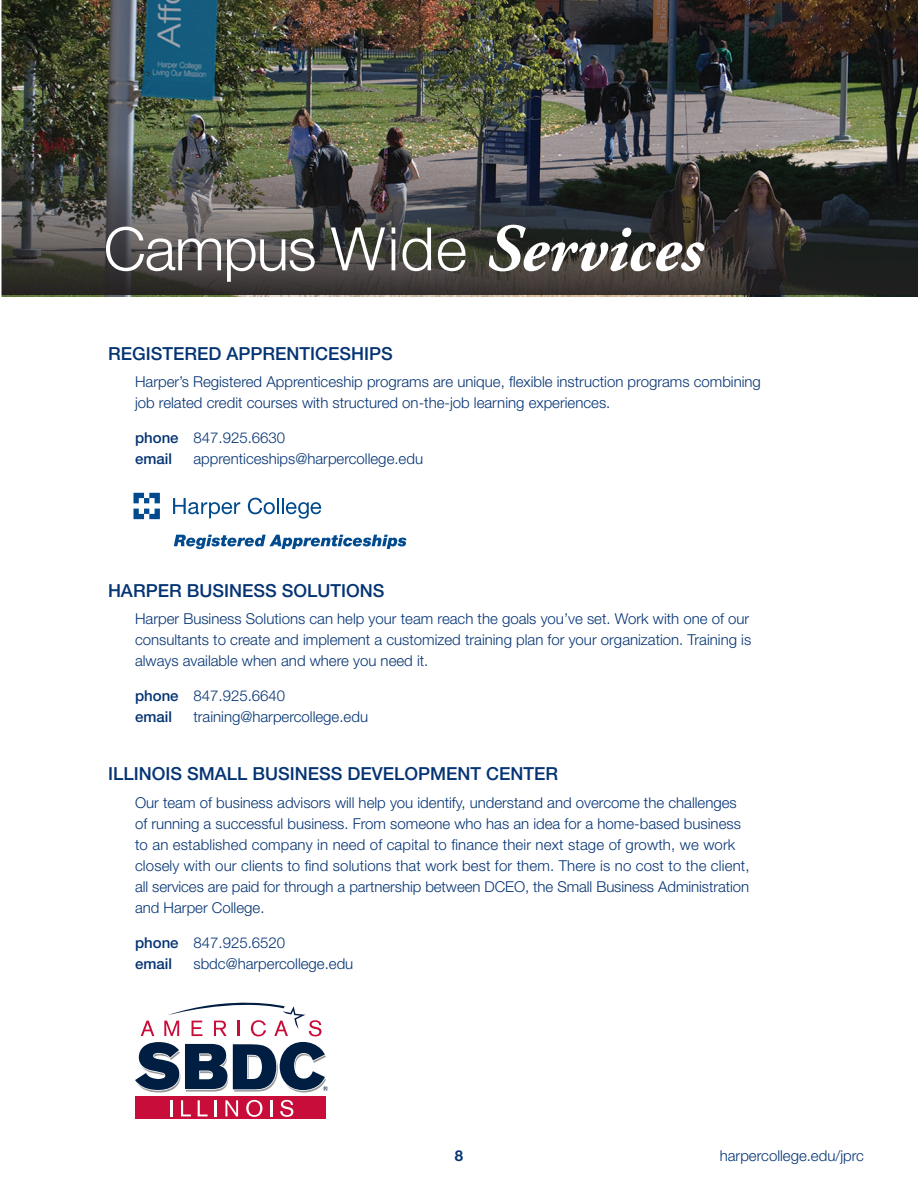
<style>
.page{position:relative;width:918px;height:1188px;background:#fff}
.page>*{position:absolute;margin:0;border:0;box-sizing:border-box;transform-origin:0 0}
.t1{font:300 60px "Helvetica Neue LT Std";letter-spacing:-.02em;color:#fff}
.heading{font:500 18px "Helvetica Neue LT Std";color:#053474}
.body_copy{font:300 15px/21px "Helvetica Neue LT Std";color:#053474}
.body_copy-2{font:700 15px "Helvetica Neue LT Std";color:#053474}
.s1{font-family:"Adobe Garamond Pro";font-weight:700;font-style:italic;font-size:67.5px}
.s2{font-weight:500}
</style>
<div class="page">
<img style="left:2px;top:0;width:916px;height:297px">
<img style="left:2px;top:87px;width:916px;height:208px">
<svg style="left:141px;top:1021px;width:13px;height:15px"></svg>
<svg style="left:164px;top:1003px;width:158px;height:33px"></svg>
<div style="left:135px;top:1096px;width:190px;height:23px;background:#c80d3a"></div>
<svg style="left:135px;top:1042px;width:193px;height:51px"></svg>
<svg style="left:170px;top:1100px;width:2px;height:16px"></svg>
<svg style="left:181px;top:1100px;width:10px;height:16px"></svg>
<svg style="left:198px;top:1100px;width:10px;height:16px"></svg>
<svg style="left:214px;top:1100px;width:2px;height:16px"></svg>
<svg style="left:225px;top:1100px;width:13px;height:16px"></svg>
<svg style="left:246px;top:1100px;width:16px;height:17px"></svg>
<hr style="left:270px;top:1100px;width:3px;height:16px;background:#fff">
<svg style="left:280px;top:1100px;width:13px;height:17px"></svg>
<svg style="left:173px;top:498px;width:67px;height:20px"></svg>
<svg style="left:248px;top:498px;width:73px;height:21px"></svg>
<svg style="left:134px;top:493px;width:26px;height:10px"></svg>
<svg style="left:134px;top:509px;width:26px;height:10px"></svg>
<svg style="left:174px;top:535px;width:232px;height:14px"></svg>
<p class="t1" style="left:104px;top:212px;width:600px">Campus Wide <span class="s1">Services</span></p>
<p class="heading" style="left:108px;top:342px;width:286px">REGISTERED APPRENTICESHIPS</p>
<p class="body_copy" style="left:135px;top:371px;width:627px">Harper’s Registered Apprenticeship programs are unique, flexible instruction programs combining job related credit courses with structured on-the-job learning experiences.</p>
<p class="body_copy" style="left:135px;top:427px;width:152px"><span class="s2">phone</span> 847.925.6630 <span class="s2">email</span></p>
<p class="body_copy" style="left:193px;top:448px;width:231px">apprenticeships@harpercollege.edu</p>
<p class="heading" style="left:108px;top:579px;width:278px">HARPER BUSINESS SOLUTIONS</p>
<p class="body_copy" style="left:135px;top:608px;width:618px">Harper Business Solutions can help your team reach the goals you’ve set. Work with one of our consultants to create and implement a customized training plan for your organization. Training is always available when and where you need it.</p>
<p class="body_copy" style="left:135px;top:685px;width:152px"><span class="s2">phone</span> 847.925.6640 <span class="s2">email</span></p>
<p class="body_copy" style="left:193px;top:706px;width:176px">training@harpercollege.edu</p>
<p class="heading" style="left:108px;top:763px;width:452px">ILLINOIS SMALL BUSINESS DEVELOPMENT CENTER</p>
<p class="body_copy" style="left:135px;top:792px;width:616px">Our team of business advisors will help you identify, understand and overcome the challenges of running a successful business. From someone who has an idea for a home-based business to an established company in need of capital to finance their next stage of growth, we work closely with our clients to find solutions that work best for them. There is no cost to the client, all services are paid for through a partnership between DCEO, the Small Business Administration and Harper College.</p>
<p class="body_copy" style="left:135px;top:931px;width:152px"><span class="s2">phone</span> 847.925.6520 <span class="s2">email</span></p>
<p class="body_copy" style="left:193px;top:952px;width:161px">sbdc@harpercollege.edu</p>
<p class="body_copy-2" style="left:455px;top:1146px;width:10px">8</p>
<p class="body_copy" style="left:720px;top:1144px;width:146px">harpercollege.edu/jprc</p>
</div>
